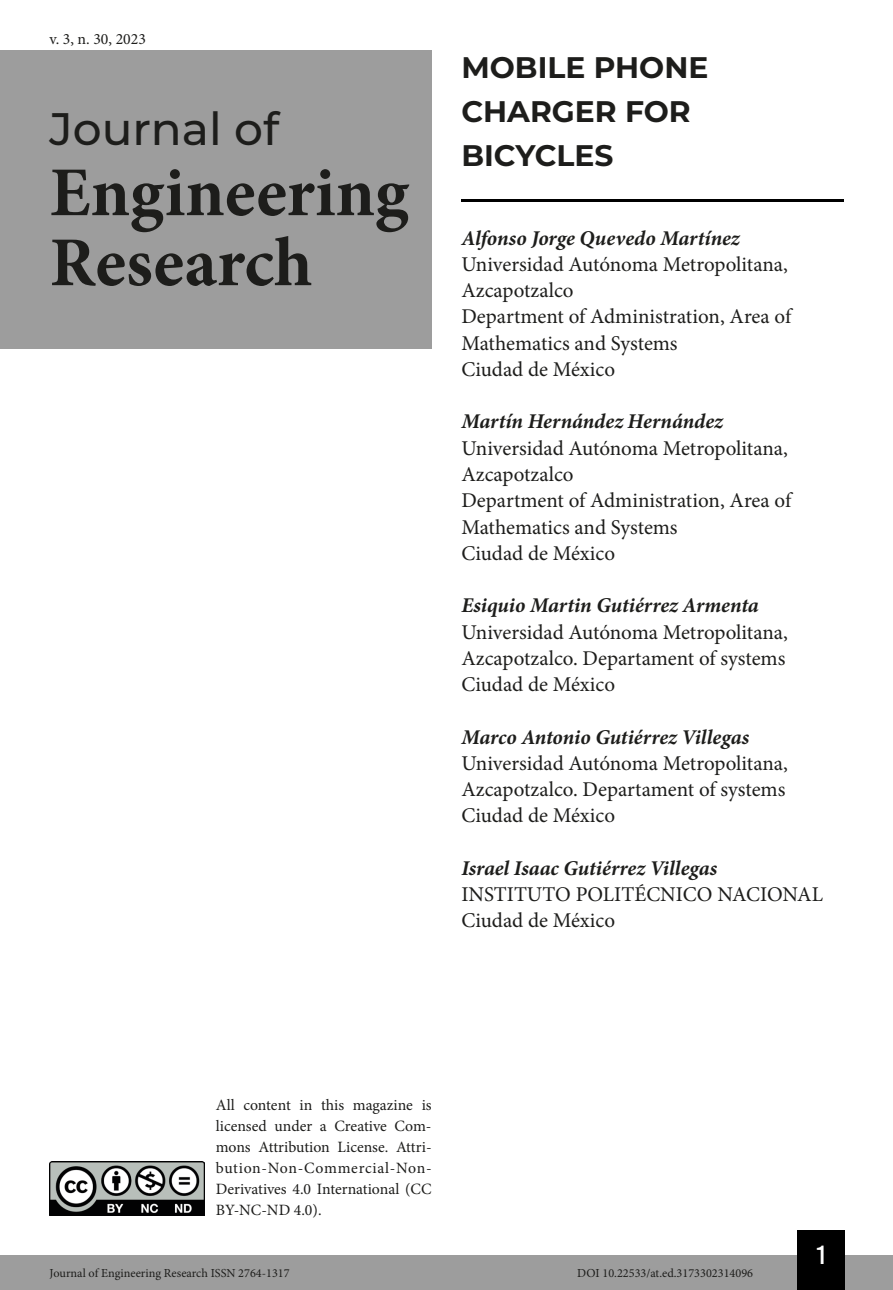
<style>
.page{position:relative;width:893px;height:1290px;background:#fff}
.page>*{position:absolute;margin:0;border:0;box-sizing:border-box;transform-origin:0 0}
.t1{font:700 70px/70px "Minion Pro";color:#1d1d1b}
.t2{font:500 45.5px "Montserrat";color:#1d1d1b}
.t3{font:700 29.75px/43.8px "Montserrat";color:#1d1d1b}
.t4{font:26.25px "Bebas Kai";color:#fff}
.t5{font:21px/26.2px "Minion Pro";color:#1d1d1b}
.t6{font:italic 700 21px "Minion Pro";color:#1d1d1b}
.t7{font:15.75px/21px "Minion Pro";color:#1d1d1b;text-align:justify}
.t8{font:12.25px "Minion Pro";color:#1d1d1b}
</style>
<div class="page">
<div style="left:0;top:1255px;width:893px;height:35px;background:#9d9d9d"></div>
<div style="left:797px;top:1230px;width:48px;height:60px;background:#000"></div>
<img style="left:50px;top:1161px;width:154px;height:54px">
<div style="left:0;top:50px;width:432px;height:298px;background:#9d9d9d"></div>
<hr style="left:461px;top:199px;width:382px;height:3px;background:#000">
<p class="t7" style="left:50px;top:28px;width:98px">v. 3, n. 30, 2023</p>
<h2 class="t2" style="left:50px;top:97px;width:231px">Journal of</h2>
<h1 class="t1" style="left:50px;top:157px;width:361px">Engineering<br>Research</h1>
<h3 class="t3" style="left:461px;top:44px;width:249px">MOBILE PHONE<br>CHARGER FOR<br>BICYCLES</h3>
<p class="t6" style="left:461px;top:223px;width:280px">Alfonso Jorge Quevedo Martínez</p>
<p class="t5" style="left:461px;top:251px;width:331px">Universidad Autónoma Metropolitana,<br>Azcapotzalco<br>Department of Administration, Area of<br>Mathematics and Systems<br>Ciudad de México</p>
<p class="t6" style="left:461px;top:407px;width:263px">Martín Hernández Hernández</p>
<p class="t5" style="left:461px;top:435px;width:331px">Universidad Autónoma Metropolitana,<br>Azcapotzalco<br>Department of Administration, Area of<br>Mathematics and Systems<br>Ciudad de México</p>
<p class="t6" style="left:461px;top:590px;width:299px">Esiquio Martin Gutiérrez Armenta</p>
<p class="t5" style="left:461px;top:619px;width:328px">Universidad Autónoma Metropolitana,<br>Azcapotzalco. Departament of systems<br>Ciudad de México</p>
<p class="t6" style="left:461px;top:722px;width:289px">Marco Antonio Gutiérrez Villegas</p>
<p class="t5" style="left:461px;top:750px;width:328px">Universidad Autónoma Metropolitana,<br>Azcapotzalco. Departament of systems<br>Ciudad de México</p>
<p class="t6" style="left:461px;top:853px;width:258px">Israel Isaac Gutiérrez Villegas</p>
<p class="t5" style="left:461px;top:881px;width:363px">INSTITUTO POLITÉCNICO NACIONAL<br>Ciudad de México</p>
<p class="t7" style="left:216px;top:1095px;width:217px">All content in this magazine is licensed under a Creative Com&shy;mons Attribution License. Attri&shy;bution-Non-Commercial-Non-Derivatives 4.0 International (CC BY-NC-ND 4.0).</p>
<p class="t4" style="left:817px;top:1241px;width:10px">1</p>
<p class="t8" style="left:50px;top:1265px;width:242px">Journal of Engineering Research ISSN 2764-1317</p>
<p class="t8" style="left:577px;top:1265px;width:177px">DOI 10.22533/at.ed.3173302314096</p>
</div>
